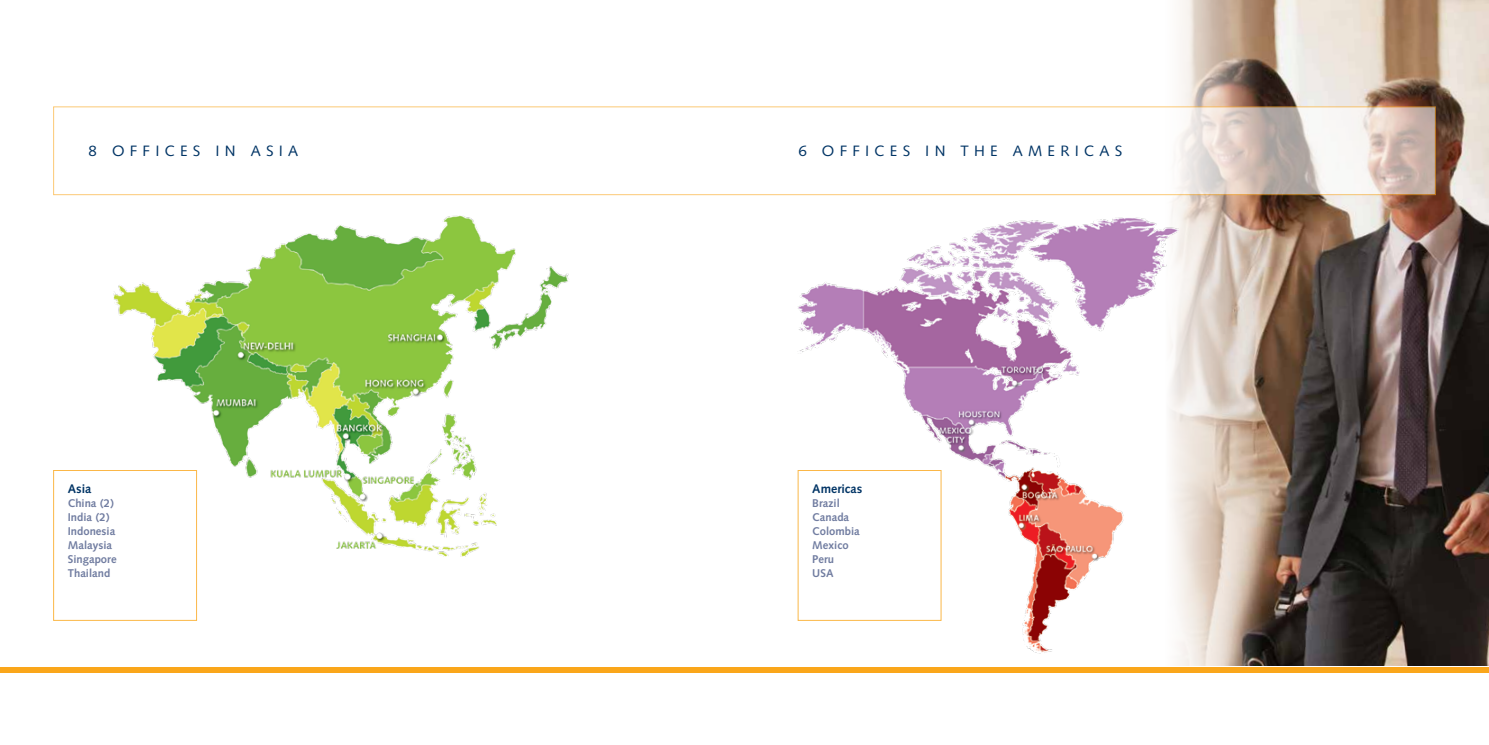
<style>
.page{position:relative;width:1489px;height:745px;background:#fff}
.page>*{position:absolute;margin:0;border:0;box-sizing:border-box;transform-origin:0 0}
.t1{font:15px "Syntax";letter-spacing:.35em;color:#003465}
.t2{font:700 12.5px "Syntax";color:#003465}
.t3{font:700 11.25px/14.1px "Syntax";color:#707ca0}
</style>
<div class="page">
<img style="left:113px;top:215px;width:456px;height:341px">
<img style="left:1261px;top:0;width:227px;height:666px">
<svg style="left:1164px;top:0;width:97px;height:666px;background:#d5c6bb"></svg>
<img style="left:797px;top:217px;width:381px;height:436px">
<div style="left:53px;top:469px;width:144px;height:151px;background:#fff;border:1px solid #faa61a"></div>
<svg style="left:53px;top:106px;width:1382px;height:89px"></svg>
<div style="left:0;top:666px;width:744px;height:5px;background:#faa61a"></div>
<div style="left:744px;top:666px;width:744px;height:5px;background:#faa61a"></div>
<div style="left:797px;top:469px;width:144px;height:151px;background:#fff"></div>
<h1 class="t1" style="left:89px;top:142px;width:211px">8 OFFICES IN ASIA</h1>
<p class="t2" style="left:68px;top:481px;width:25px">Asia</p>
<p class="t3" style="left:68px;top:495px;width:50px">China (2)<br>India (2)<br>Indonesia<br>Malaysia<br>Singapore<br>Thailand</p>
<h1 class="t1" style="left:798px;top:142px;width:325px">6 OFFICES IN THE AMERICAS</h1>
<p class="t2" style="left:812px;top:481px;width:51px">Americas</p>
<p class="t3" style="left:812px;top:495px;width:49px">Brazil<br>Canada<br>Colombia<br>Mexico<br>Peru<br>USA</p>
</div>
